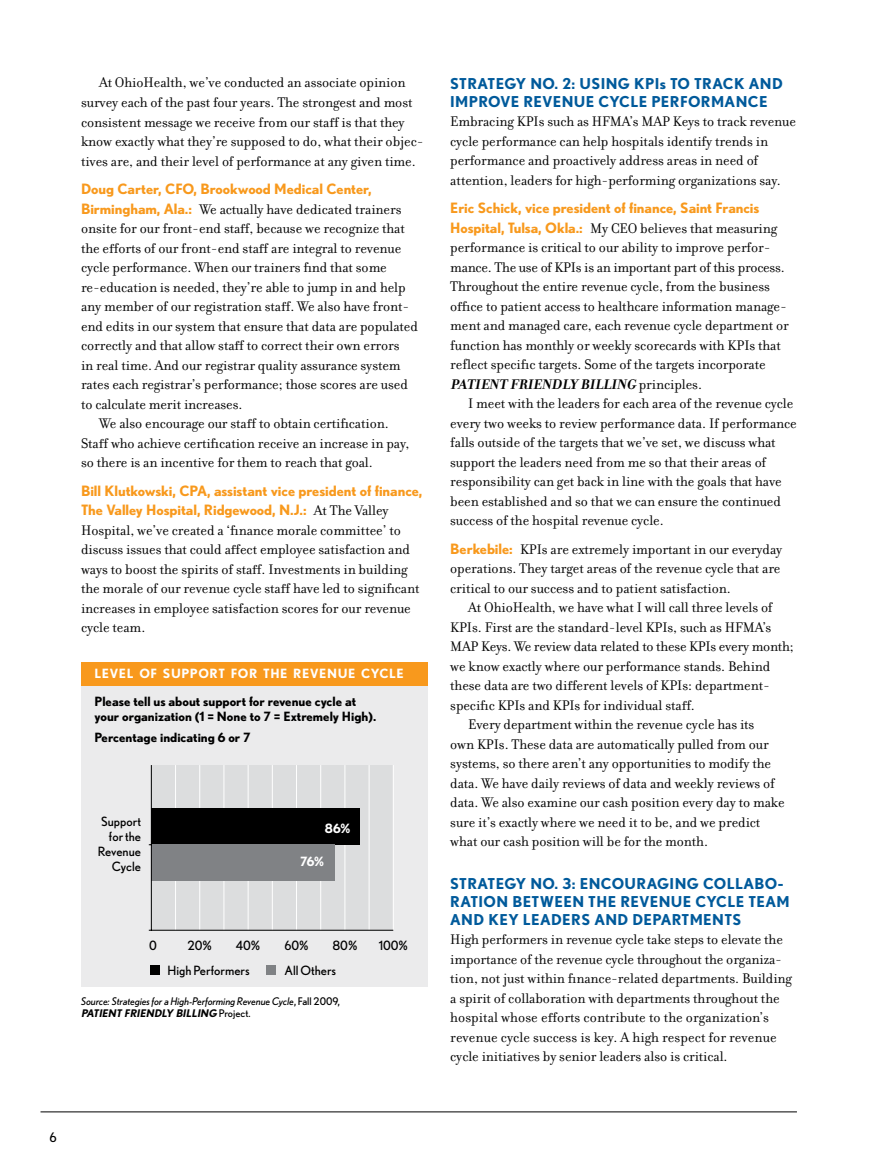
<style>
.page{position:relative;width:878px;height:1175px;background:#fff}
.page>*{position:absolute;margin:0;border:0;box-sizing:border-box;transform-origin:0 0}
.t1{font:15px/19.5px "Filosofia";letter-spacing:-.005em;color:#000}
.t2{font:700 15px "Nobel";letter-spacing:.025em;color:#005a9b}
.t3{font:700 14.25px/19.5px "Nobel";letter-spacing:-.005em;color:#f8991d}
.t4{font:13.2px "Nobel";color:#000}
.t5{font:700 12.75px/15px "Nobel";color:#000}
.t6{font:12.75px/15px "Nobel";color:#000;text-align:right}
.t7{font:700 12.75px "Nobel";letter-spacing:.05em;color:#fff}
.t8{font:italic 10.5px/12px "Nobel";color:#000}
.s1{font-family:"Nobel";font-weight:700;font-size:14.25px;color:#f8991d}
.s2{font-family:"Filosofia";font-weight:400;font-size:15px;color:#000}
.s3{font-style:normal}
.s4{font-weight:700}
.s5{font-weight:700;font-style:italic}
</style>
<div class="page">
<hr style="left:40px;top:1111px;width:756px;height:1px;background:#000">
<div style="left:81px;top:662px;width:347px;height:24px;background:#f8991d"></div>
<div style="left:81px;top:686px;width:347px;height:301px;background:#ebebec"></div>
<div style="left:151px;top:765px;width:242px;height:165px;background:#dcddde"></div>
<hr style="left:175px;top:765px;width:1px;height:165px;background:#fff">
<hr style="left:199px;top:765px;width:1px;height:165px;background:#fff">
<hr style="left:248px;top:765px;width:1px;height:165px;background:#fff">
<hr style="left:272px;top:765px;width:1px;height:165px;background:#fff">
<hr style="left:224px;top:765px;width:1px;height:165px;background:#fff">
<hr style="left:296px;top:765px;width:1px;height:165px;background:#fff">
<hr style="left:320px;top:765px;width:1px;height:165px;background:#fff">
<hr style="left:369px;top:765px;width:1px;height:165px;background:#fff">
<hr style="left:393px;top:765px;width:1px;height:165px;background:#fff">
<hr style="left:344px;top:765px;width:1px;height:165px;background:#fff">
<div style="left:151px;top:809px;width:208px;height:36px;background:#000"></div>
<div style="left:151px;top:845px;width:184px;height:36px;background:#808285"></div>
<hr style="left:151px;top:765px;width:1px;height:165px;background:#000">
<hr style="left:149px;top:930px;width:244px;height:1px;background:#000">
<div style="left:150px;top:965px;width:9px;height:9px;background:#000"></div>
<div style="left:266px;top:965px;width:9px;height:9px;background:#808285"></div>
<p class="t1" style="left:81px;top:73px;width:344px;text-indent:18px">At OhioHealth, we’ve conducted an associate opinion survey each of the past four years. The strongest and most consistent message we receive from our staff is that they know exactly what they’re supposed to do, what their objec&shy;tives are, and their level of performance at any given time.</p>
<p class="t3" style="left:81px;top:179px;width:292px">Doug Carter, CFO, Brookwood Medical Center,</p>
<p class="t1" style="left:81px;top:199px;width:322px"><span class="s1">Birmingham, Ala.:</span> We actually have dedicated trainers</p>
<p class="t1" style="left:81px;top:219px;width:325px">onsite for our front-end staff, because we recognize that</p>
<p class="t1" style="left:81px;top:238px;width:322px">the efforts of our front-end staff are integral to revenue</p>
<p class="t1" style="left:81px;top:258px;width:307px">cycle performance. When our trainers find that some</p>
<p class="t1" style="left:81px;top:277px;width:326px">re-education is needed, they’re able to jump in and help</p>
<p class="t1" style="left:81px;top:297px;width:330px">any member of our registration staff. We also have front-</p>
<p class="t1" style="left:81px;top:316px;width:338px">end edits in our system that ensure that data are populated</p>
<p class="t1" style="left:81px;top:336px;width:320px">correctly and that allow staff to correct their own errors</p>
<p class="t1" style="left:81px;top:355px;width:321px">in real time. And our registrar quality assurance system</p>
<p class="t1" style="left:81px;top:375px;width:328px">rates each registrar’s performance; those scores are used</p>
<p class="t1" style="left:81px;top:394px;width:163px">to calculate merit increases.</p>
<p class="t1" style="left:99px;top:414px;width:291px">We also encourage our staff to obtain certification.</p>
<p class="t1" style="left:81px;top:433px;width:330px">Staff who achieve certification receive an increase in pay,</p>
<p class="t1" style="left:81px;top:453px;width:293px">so there is an incentive for them to reach that goal.</p>
<p class="t3" style="left:81px;top:480px;width:343px">Bill Klutkowski, CPA, assistant vice president of finance,<br>The Valley Hospital, Ridgewood, N.J.: <span class="s2">At The Valley</span></p>
<p class="t1" style="left:81px;top:520px;width:340px">Hospital, we’ve created a ‘finance morale committee’ to discuss issues that could affect employee satisfaction and ways to boost the spirits of staff. Investments in building the morale of our revenue cycle staff have led to significant increases in employee satisfaction scores for our revenue cycle team.</p>
<p class="t7" style="left:94px;top:666px;width:311px">LEVEL OF SUPPORT FOR THE REVENUE CYCLE</p>
<p class="t5" style="left:95px;top:694px;width:283px">Please tell us about support for revenue cycle at your organization (1 = None to 7 = Extremely High).</p>
<p class="t5" style="left:95px;top:730px;width:158px">Percentage indicating 6 or 7</p>
<p class="t6" style="left:98px;top:814px;width:45px">Support for the<br>Revenue<br>Cycle</p>
<p class="t7" style="left:325px;top:820px;width:27px">86%</p>
<p class="t7" style="left:300px;top:853px;width:25px">76%</p>
<p class="t6" style="left:149px;top:938px;width:9px">0</p>
<p class="t6" style="left:187px;top:938px;width:26px">20%</p>
<p class="t6" style="left:236px;top:938px;width:26px">40%</p>
<p class="t6" style="left:284px;top:938px;width:26px">60%</p>
<p class="t6" style="left:332px;top:938px;width:27px">80%</p>
<p class="t6" style="left:378px;top:938px;width:31px">100%</p>
<p class="t6" style="left:168px;top:962px;width:84px">High Performers</p>
<p class="t6" style="left:284px;top:962px;width:53px">All Others</p>
<p class="t8" style="left:81px;top:995px;width:260px">Source: Strategies for a High-Performing Revenue Cycle<span class="s3">, Fall 2009,<br></span><span class="s4">PATIENT FRIENDLY BILLING</span> <span class="s3">P roj e c t .</span></p>
<p class="t4" style="left:50px;top:1129px;width:9px">6</p>
<p class="t2" style="left:450px;top:74px;width:161px">STRATEGY NO. 2: Using</p>
<p class="t2" style="left:634px;top:74px;width:127px">KPIs to Track and</p>
<p class="t2" style="left:450px;top:92px;width:17px">Impr</p>
<p class="t2" style="left:488px;top:92px;width:183px">ove Reven ue Cycle Perf</p>
<p class="t2" style="left:688px;top:92px;width:25px">orman</p>
<p class="t2" style="left:747px;top:92px;width:19px">ce</p>
<p class="t1" style="left:450px;top:112px;width:347px">Embracing KPIs such as HFMA’s MAP Keys to track revenue cycle performance can help hospitals identify trends in performance and proactively address areas in need of attention, leaders for high-performing organizations say.</p>
<p class="t3" style="left:450px;top:198px;width:310px">Eric Schick, vice president of finance, Saint Francis</p>
<p class="t1" style="left:450px;top:218px;width:340px"><span class="s1">Hospital, Tulsa, Okla.:</span> My CEO believes that measuring performance is critical to our ability to improve perfor&shy;mance. The use of KPIs is an important part of this process.<br>Throughout the entire revenue cycle, from the business office to patient access to healthcare information manage&shy;ment and managed care, each revenue cycle department or function has monthly or weekly scorecards with KPIs that reflect specific targets. Some of the targets incorporate <span class="s5">PATIENT FRIENDLY BILLING</span> p r i n c i p l e s .</p>
<p class="t1" style="left:450px;top:394px;width:348px;text-indent:18px">I meet with the leaders for each area of the revenue cycle every two weeks to review performance data. If performance falls outside of the targets that we’ve set, we discuss what support the leaders need from me so that their areas of responsibility can get back in line with the goals that have been established and so that we can ensure the continued success of the hospital revenue cycle.</p>
<p class="t1" style="left:450px;top:539px;width:333px;text-align:justify"><span class="s1">Berkebile:</span> KPIs are extremely important in our everyday operations. They target areas of the revenue cycle that are critical to our success and to patient satisfaction.</p>
<p class="t1" style="left:468px;top:598px;width:306px">At OhioHealth, we have what I will call three levels of</p>
<p class="t1" style="left:450px;top:617px;width:322px">KPIs. First are the standard-level KPIs, such as HFMA’s</p>
<p class="t1" style="left:450px;top:637px;width:345px">MAP Keys. We review data related to these KPIs every month;</p>
<p class="t1" style="left:450px;top:656px;width:322px">we know exactly where our performance stands. Behind</p>
<p class="t1" style="left:450px;top:676px;width:321px">these data are two different levels of KPIs: department-</p>
<p class="t1" style="left:450px;top:695px;width:246px">specific KPIs and KPIs for individual staff.</p>
<p class="t1" style="left:468px;top:715px;width:288px">Every department within the revenue cycle has its</p>
<p class="t1" style="left:450px;top:734px;width:320px">own KPIs. These data are automatically pulled from our</p>
<p class="t1" style="left:450px;top:754px;width:322px">systems, so there aren’t any opportunities to modify the</p>
<p class="t1" style="left:450px;top:773px;width:326px">data. We have daily reviews of data and weekly reviews of</p>
<p class="t1" style="left:450px;top:793px;width:336px">data. We also examine our cash position every day to make</p>
<p class="t1" style="left:450px;top:812px;width:311px">sure it’s exactly where we need it to be, and we predict</p>
<p class="t1" style="left:450px;top:832px;width:259px">what our cash position will be for the month.</p>
<p class="t2" style="left:450px;top:874px;width:11px">Strategy</p>
<p class="t2" style="left:530px;top:874px;width:118px">No. 3: Encouraging</p>
<p class="t2" style="left:703px;top:874px;width:34px">Collab</p>
<p class="t2" style="left:764px;top:874px;width:20px">o-</p>
<p class="t2" style="left:450px;top:892px;width:9px">rati</p>
<p class="t2" style="left:483px;top:892px;width:40px">on between</p>
<p class="t2" style="left:588px;top:892px;width:180px">the Reven ue Cycle Team</p>
<p class="t2" style="left:450px;top:910px;width:13px">and</p>
<p class="t2" style="left:488px;top:910px;width:54px">Key Leader</p>
<p class="t2" style="left:581px;top:910px;width:26px">s and</p>
<p class="t2" style="left:632px;top:910px;width:22px">Department</p>
<p class="t2" style="left:732px;top:910px;width:10px">s</p>
<p class="t1" style="left:450px;top:929px;width:343px">High performers in revenue cycle take steps to elevate the importance of the revenue cycle throughout the organiza&shy;tion, not just within finance-related departments. Building a spirit of collaboration with departments throughout the hospital whose efforts contribute to the organization’s revenue cycle success is key. A high respect for revenue cycle initiatives by senior leaders also is critical.</p>
</div>
